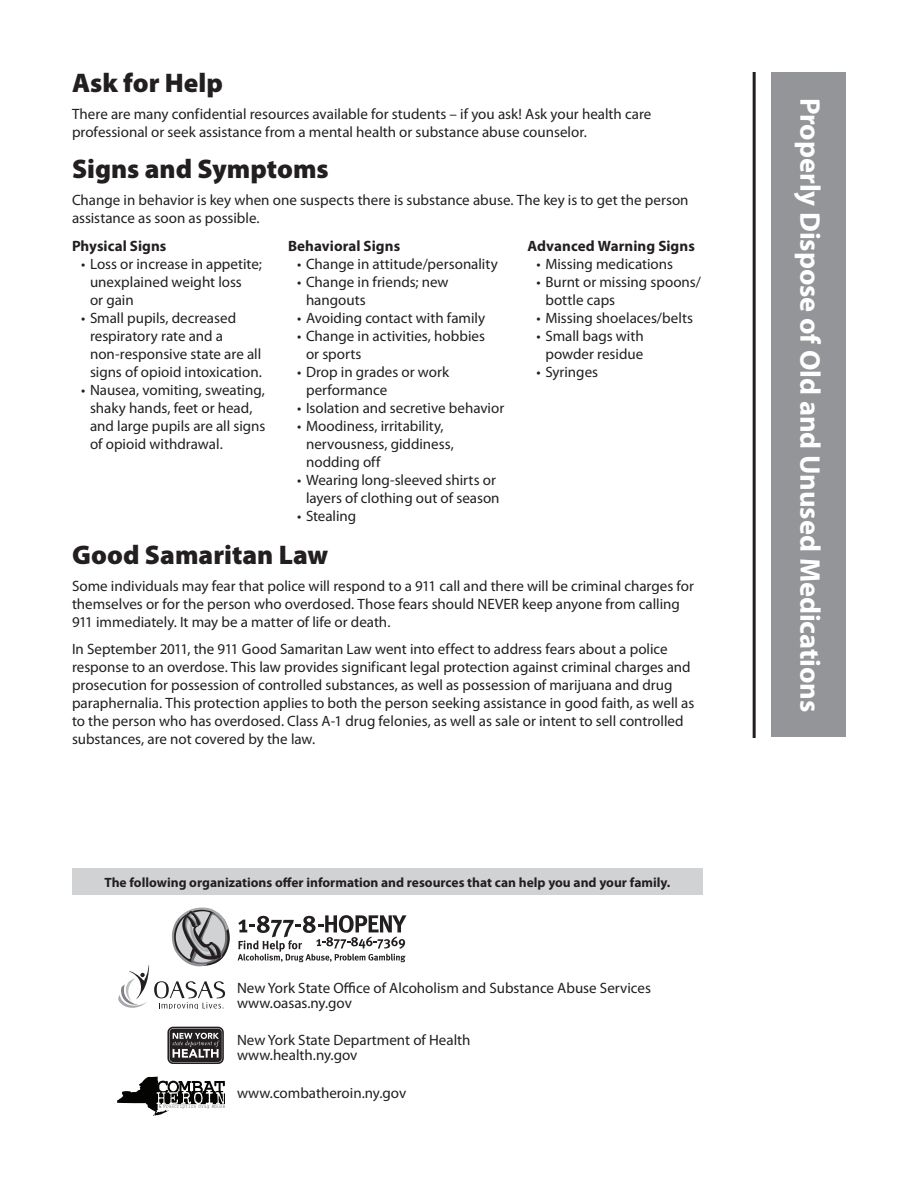
<style>
.page{position:relative;width:918px;height:1188px;background:#fff}
.page>*{position:absolute;margin:0;border:0;box-sizing:border-box;transform-origin:0 0}
.t1{font:700 28.5px "Myriad Pro";letter-spacing:-.005em;color:#fff}
.t2{font:900 27px "Myriad Pro";color:#231f20}
.t3{font:15px/18px "Myriad Pro";color:#231f20}
.t4{font:700 15px "Myriad Pro";letter-spacing:.005em;color:#231f20}
.t5{font:700 13.5px "Myriad Pro";color:#231f20}
</style>
<div class="page">
<hr style="left:753px;top:72px;width:3px;height:666px;background:#231f20">
<div style="left:772px;top:72px;width:74px;height:664px;background:#939598"></div>
<div style="left:72px;top:868px;width:631px;height:27px;background:#d1d2d4"></div>
<div style="left:168px;top:1027px;width:55px;height:36px;background:#231f20;border-radius:5px"></div>
<div style="left:167px;top:1026px;width:57px;height:38px;border:2px solid #fff;border-radius:5px"></div>
<div style="left:167px;top:1027px;width:57px;height:37px;border:2px solid #231f20;border-radius:5px"></div>
<svg style="left:172px;top:1033px;width:47px;height:25px"></svg>
<svg style="left:118px;top:908px;width:112px;height:101px"></svg>
<svg style="left:238px;top:915px;width:168px;height:47px"></svg>
<svg style="left:117px;top:1077px;width:108px;height:39px"></svg>
<h2 class="t2" style="left:72px;top:68px;width:152px">Ask for Help</h2>
<p class="t3" style="left:72px;top:106px;width:581px">There are many confidential resources available for students – if you ask! Ask your health care professional or seek assistance from a mental health or substance abuse counselor.</p>
<h2 class="t2" style="left:72px;top:153px;width:258px">Signs and Symptoms</h2>
<p class="t3" style="left:72px;top:191px;width:618px">Change in behavior is key when one suspects there is substance abuse. The key is to get the person assistance as soon as possible.</p>
<p class="t4" style="left:72px;top:237px;width:96px">Physical Signs</p>
<p class="t3" style="left:90px;top:255px;width:173px;text-indent:-9px">• Loss or increase in appetite; unexplained weight loss<br>or gain</p>
<p class="t3" style="left:90px;top:309px;width:173px;text-indent:-9px">• Small pupils, decreased respiratory rate and a non-responsive state are all signs of opioid intoxication.</p>
<p class="t3" style="left:90px;top:381px;width:177px;text-indent:-9px">• Nausea, vomiting, sweating, shaky hands, feet or head, and large pupils are all signs of opioid withdrawal.</p>
<p class="t4" style="left:288px;top:237px;width:114px">Behavioral Signs</p>
<p class="t3" style="left:297px;top:255px;width:202px">• Change in attitude/personality</p>
<p class="t3" style="left:306px;top:273px;width:144px;text-indent:-9px">• Change in friends; new hangouts</p>
<p class="t3" style="left:297px;top:309px;width:190px">• Avoiding contact with family</p>
<p class="t3" style="left:306px;top:327px;width:181px;text-indent:-9px">• Change in activities, hobbies or sports</p>
<p class="t3" style="left:306px;top:363px;width:145px;text-indent:-9px">• Drop in grades or work performance</p>
<p class="t3" style="left:297px;top:399px;width:209px">• Isolation and secretive behavior</p>
<p class="t3" style="left:306px;top:417px;width:149px;text-indent:-9px">• Moodiness, irritability, nervousness, giddiness, nodding off</p>
<p class="t3" style="left:297px;top:471px;width:204px;text-align:right">• Wearing long-sleeved shirts or layers of clothing out of season</p>
<p class="t3" style="left:297px;top:507px;width:61px">• Stealing</p>
<p class="t4" style="left:527px;top:237px;width:169px">Advanced Warning Signs</p>
<p class="t3" style="left:536px;top:255px;width:138px">• Missing medications</p>
<p class="t3" style="left:545px;top:273px;width:157px;text-indent:-9px">• Burnt or missing spoons/ bottle caps</p>
<p class="t3" style="left:536px;top:309px;width:158px">• Missing shoelaces/belts</p>
<p class="t3" style="left:536px;top:327px;width:109px;text-align:center">• Small bags with powder residue</p>
<p class="t3" style="left:536px;top:363px;width:63px">• Syringes</p>
<h2 class="t2" style="left:72px;top:539px;width:258px">Good Samaritan Law</h2>
<p class="t3" style="left:72px;top:577px;width:624px">Some individuals may fear that police will respond to a 911 call and there will be criminal charges for themselves or for the person who overdosed. Those fears should NEVER keep anyone from calling<br>911 immediately. It may be a matter of life or death.</p>
<p class="t3" style="left:72px;top:640px;width:624px">In September 2011, the 911 Good Samaritan Law went into effect to address fears about a police response to an overdose. This law provides significant legal protection against criminal charges and prosecution for possession of controlled substances, as well as possession of marijuana and drug paraphernalia. This protection applies to both the person seeking assistance in good faith, as well as to the person who has overdosed. Class A-1 drug felonies, as well as sale or intent to sell controlled substances, are not covered by the law.</p>
<p class="t5" style="left:104px;top:875px;width:567px">The following organizations offer information and resources that can help you and your family.</p>
<p class="t3" style="left:237px;top:980px;width:412px;line-height:15px">New York State Office of Alcoholism and Substance Abuse Services www.oasas.ny.gov</p>
<p class="t3" style="left:237px;top:1033px;width:230px;line-height:15px">New York State Department of Health www.health.ny.gov</p>
<p class="t3" style="left:237px;top:1084px;width:171px">www.combatheroin.ny.gov</p>
<h1 class="t1" style="left:826px;top:98px;width:616px;rotate:90deg">Properly Dispose of Old and Unused Medications</h1>
</div>
